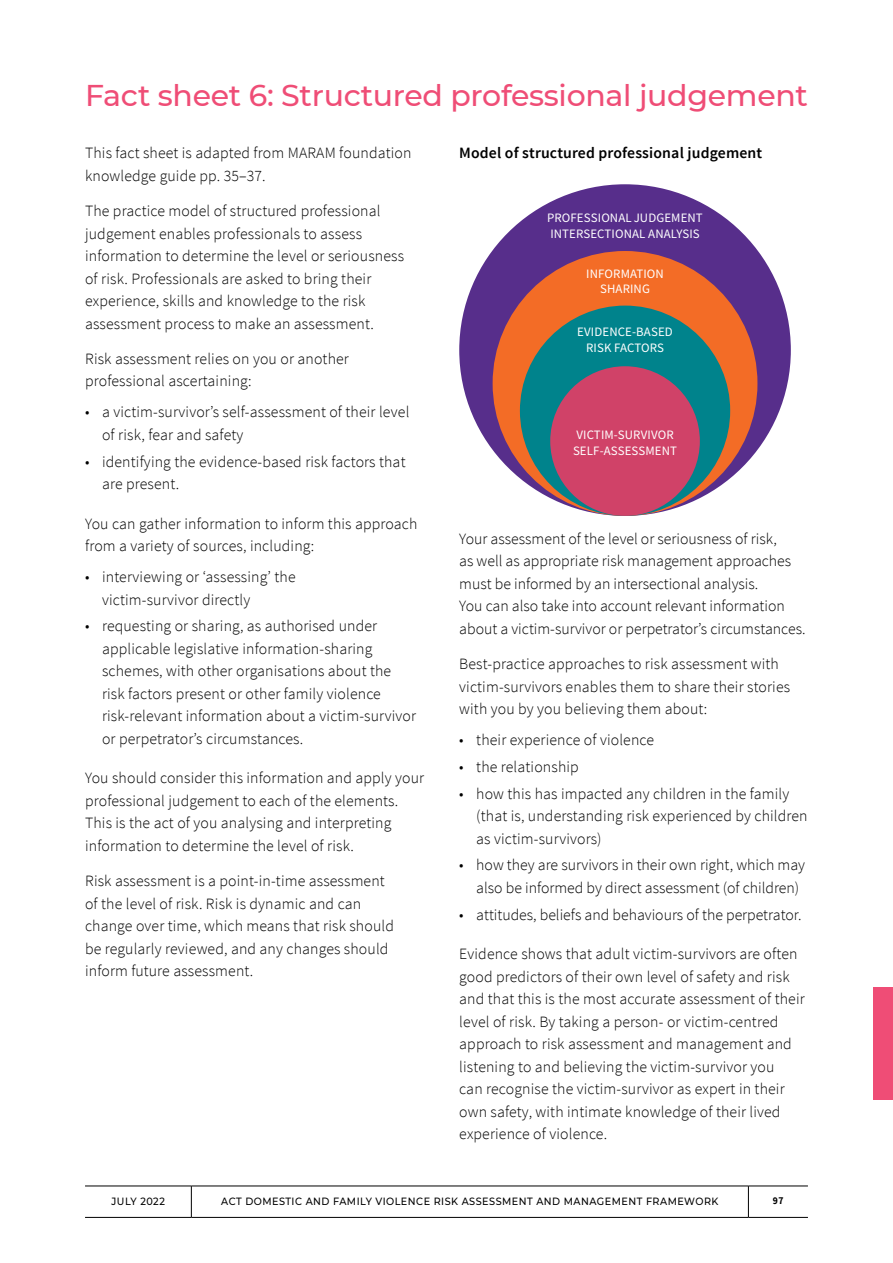
<style>
.page{position:relative;width:893px;height:1263px;background:#fff}
.page>*{position:absolute;margin:0;border:0;box-sizing:border-box;transform-origin:0 0}
.t1{font:500 30px "Montserrat";letter-spacing:-.01em;color:#ef4d76}
.Body{font:300 15.75px/22.5px "Source Sans Pro";letter-spacing:.01em;color:#000}
.Body-2{font:600 15.75px "Source Sans Pro";letter-spacing:.01em;color:#000}
.t2{font:12.9px/15.8px "Source Sans Pro";letter-spacing:.01em;color:#fff}
.t3{font:500 10.5px "Montserrat";letter-spacing:.05em;color:#000;scale:.92 1}
.t4{font:700 10.5px "Source Sans Pro";color:#000;scale:.92 1}
</style>
<div class="page">
<hr style="left:85px;top:1186px;width:106px;height:1px;background:#000">
<hr style="left:191px;top:1186px;width:557px;height:1px;background:#000">
<hr style="left:191px;top:1186px;width:1px;height:31px;background:#000">
<hr style="left:748px;top:1186px;width:60px;height:1px;background:#000">
<hr style="left:748px;top:1186px;width:1px;height:31px;background:#000">
<hr style="left:85px;top:1217px;width:106px;height:1px;background:#000">
<hr style="left:191px;top:1217px;width:557px;height:1px;background:#000">
<hr style="left:748px;top:1217px;width:60px;height:1px;background:#000">
<div style="left:873px;top:986px;width:20px;height:113px;background:#ef4d76"></div>
<div style="left:459px;top:184px;width:332px;height:332px;background:#572e8b;border-radius:50%"></div>
<div style="left:493px;top:251px;width:264px;height:265px;background:#f36c26;border-radius:50%"></div>
<div style="left:520px;top:306px;width:210px;height:210px;background:#00838c;border-radius:50%"></div>
<div style="left:550px;top:366px;width:150px;height:150px;background:#d04268;border-radius:50%"></div>
<h1 class="t1" style="left:85px;top:74px;width:724px">Fact sheet 6: Structured professional judgement</h1>
<p class="Body" style="left:85px;top:142px;width:328px">This fact sheet is adapted from MARAM foundation knowledge guide pp. 35–37.</p>
<p class="Body" style="left:85px;top:200px;width:321px">The practice model of structured professional judgement enables professionals to assess information to determine the level or seriousness of risk. Professionals are asked to bring their experience, skills and knowledge to the risk assessment process to make an assessment.</p>
<p class="Body" style="left:85px;top:347px;width:265px">Risk assessment relies on you or another professional ascertaining:</p>
<p class="Body" style="left:102px;top:401px;width:309px;text-indent:-17px">• a victim-survivor’s self-assessment of their level of risk, fear and safety</p>
<p class="Body" style="left:102px;top:450px;width:305px;text-indent:-17px">• identifying the evidence-based risk factors that are present.</p>
<p class="Body" style="left:85px;top:512px;width:334px">You can gather information to inform this approach from a variety of sources, including:</p>
<p class="Body" style="left:102px;top:566px;width:195px;text-indent:-17px">• interviewing or ‘assessing’ the victim-survivor directly</p>
<p class="Body" style="left:102px;top:615px;width:316px;text-indent:-17px">• requesting or sharing, as authorised under applicable legislative information-sharing schemes, with other organisations about the risk factors present or other family violence risk-relevant information about a victim-survivor or perpetrator’s circumstances.</p>
<p class="Body" style="left:85px;top:767px;width:341px">You should consider this information and apply your professional judgement to each of the elements.<br>This is the act of you analysing and interpreting information to determine the level of risk.</p>
<p class="Body" style="left:85px;top:870px;width:310px">Risk assessment is a point-in-time assessment of the level of risk. Risk is dynamic and can change over time, which means that risk should be regularly reviewed, and any changes should inform future assessment.</p>
<p class="Body-2" style="left:459px;top:143px;width:304px">Model of structured professional judgement</p>
<p class="t2" style="left:547px;top:210px;width:157px">PROFESSIONAL JUDGEMENT<br>INTERSECTIONAL ANALYSIS</p>
<p class="t2" style="left:586px;top:265px;width:79px;text-align:center">INFORMATION<br>SHARING</p>
<p class="t2" style="left:577px;top:324px;width:97px;text-align:center">EVIDENCE-BASED<br>RISK FACTORS</p>
<p class="t2" style="left:573px;top:427px;width:106px">VICTIM-SURVIVOR<br>SELF-ASSESSMENT</p>
<p class="Body" style="left:459px;top:527px;width:348px">Your assessment of the level or seriousness of risk,<br>as well as appropriate risk management approaches must be informed by an intersectional analysis.<br>You can also take into account relevant information about a victim-survivor or perpetrator’s circumstances.</p>
<p class="Body" style="left:459px;top:653px;width:332px">Best-practice approaches to risk assessment with victim-survivors enables them to share their stories with you by you believing them about:</p>
<p class="Body" style="left:459px;top:729px;width:196px">• their experience of violence</p>
<p class="Body" style="left:459px;top:755px;width:121px">• the relationship</p>
<p class="Body" style="left:476px;top:782px;width:333px;text-indent:-17px">• how this has impacted any children in the family (that is, understanding risk experienced by children as victim-survivors)</p>
<p class="Body" style="left:476px;top:854px;width:330px;text-indent:-17px">• how they are survivors in their own right, which may also be informed by direct assessment (of children)</p>
<p class="Body" style="left:459px;top:903px;width:344px">• attitudes, beliefs and behaviours of the perpetrator.</p>
<p class="Body" style="left:459px;top:943px;width:347px">Evidence shows that adult victim-survivors are often good predictors of their own level of safety and risk and that this is the most accurate assessment of their level of risk. By taking a person- or victim-centred approach to risk assessment and management and listening to and believing the victim-survivor you<br>can recognise the victim-survivor as expert in their own safety, with intimate knowledge of their lived experience of violence.</p>
<p class="t3" style="left:112px;top:1194px;width:60px">JULY 2022</p>
<p class="t3" style="left:221px;top:1194px;width:542px">ACT DOMESTIC AND FAMILY VIOLENCE RISK ASSESSMENT AND MANAGEMENT FRAMEWORK</p>
<p class="t4" style="left:773px;top:1194px;width:13px">97</p>
</div>
